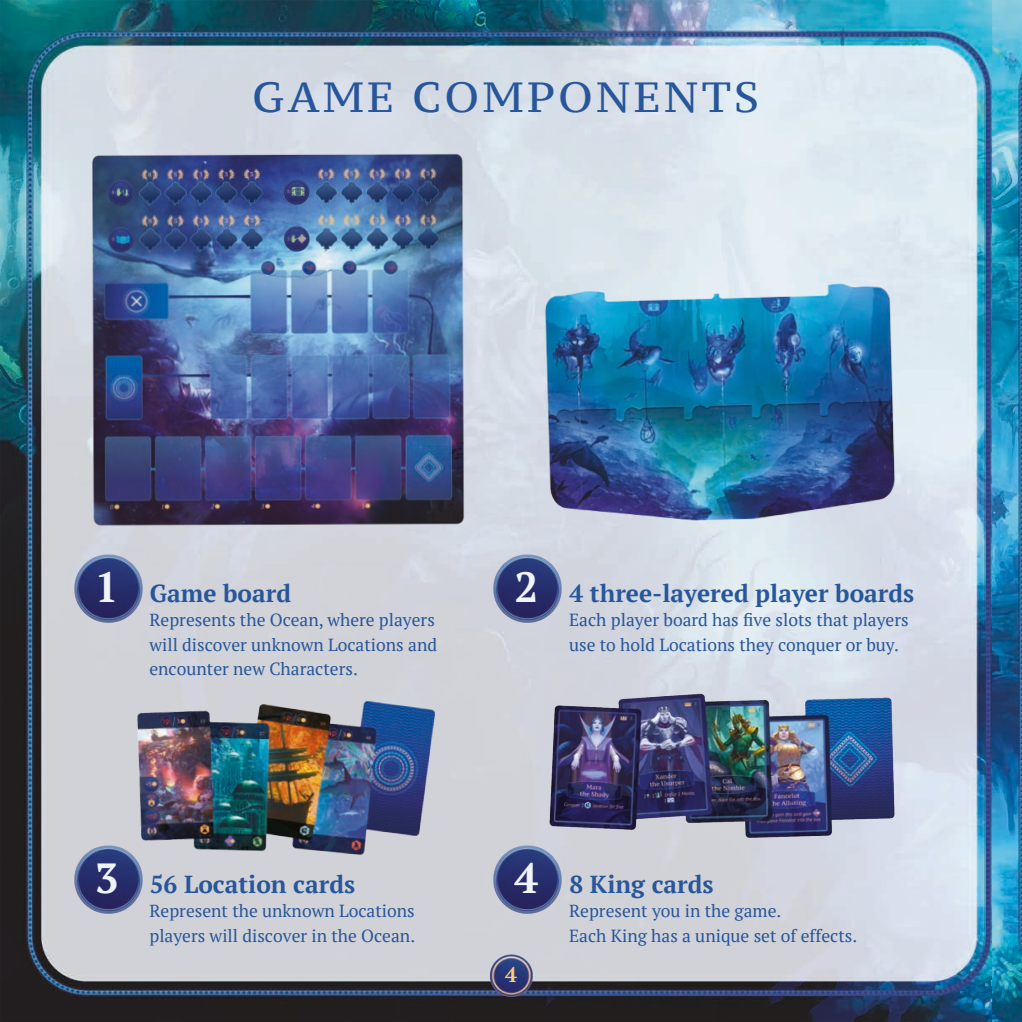
<style>
.page{position:relative;width:1022px;height:1022px;background:#fff}
.page>*{position:absolute;margin:0;border:0;box-sizing:border-box;transform-origin:0 0}
.t1{font:42px "PT Serif Caption";letter-spacing:.075em;color:#27569a}
.t2{font:700 24.5px "PT Serif";color:#27569a}
.t3{font:700 21px "PT Serif";color:#fcca78}
.t4{font:17.5px/24.5px "PT Serif";color:#27569a}
.s1{font-size:42px;color:#eff4f9}
</style>
<div class="page">
<img style="left:0;top:0;width:992px;height:1022px">
<img style="left:992px;top:0;width:30px;height:1022px">
<img style="left:474px;top:936px;width:74px;height:75px">
<img style="left:530px;top:272px;width:382px;height:264px">
<img style="left:66px;top:837px;width:84px;height:84px">
<img style="left:89px;top:151px;width:378px;height:378px">
<img style="left:66px;top:546px;width:84px;height:84px">
<img style="left:485px;top:546px;width:84px;height:84px">
<img style="left:485px;top:837px;width:84px;height:84px">
<img style="left:96px;top:691px;width:401px;height:170px">
<img style="left:507px;top:685px;width:430px;height:161px">
<h1 class="t1" style="left:252px;top:70px;width:508px">GAME COMPONENTS</h1>
<h2 class="t2" style="left:95px;top:577px;width:198px"><span class="s1">1</span> Game board</h2>
<p class="t4" style="left:149px;top:608px;width:289px">Represents the Ocean, where players will discover unknown Locations and encounter new Characters.</p>
<h2 class="t2" style="left:515px;top:577px;width:401px"><span class="s1">2</span> 4 three-layered player boards</h2>
<p class="t4" style="left:569px;top:608px;width:341px">Each player board has five slots that players use to hold Locations they conquer or buy.</p>
<h2 class="t2" style="left:95px;top:868px;width:262px"><span class="s1">3</span> 56 Location cards</h2>
<p class="t4" style="left:149px;top:899px;width:267px">Represent the unknown Locations players will discover in the Ocean.</p>
<h2 class="t2" style="left:515px;top:868px;width:200px"><span class="s1">4</span> 8 King cards</h2>
<p class="t4" style="left:569px;top:899px;width:290px">Represent you in the game.<br>Each King has a unique set of effects.</p>
<p class="t3" style="left:505px;top:960px;width:13px">4</p>
</div>
